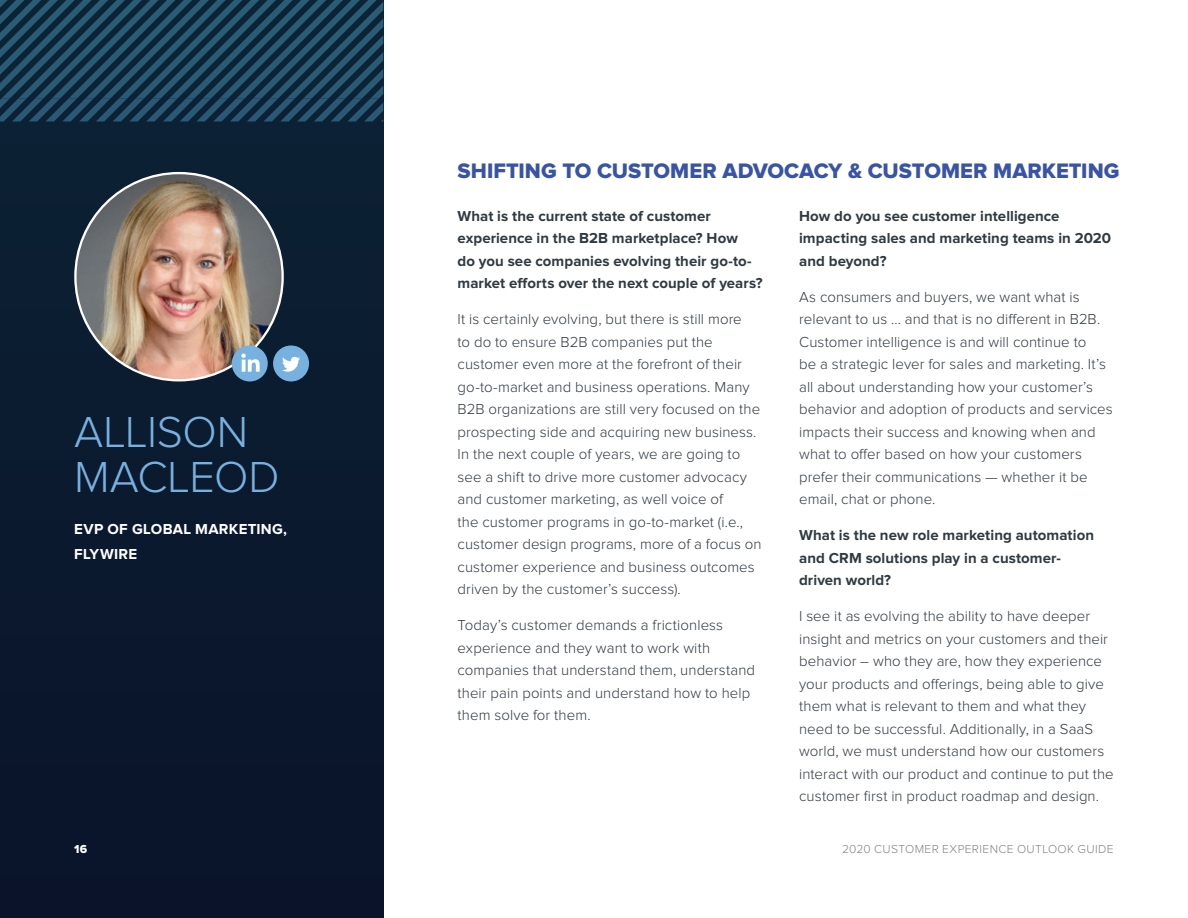
<style>
.page{position:relative;width:1188px;height:918px;background:#fff}
.page>*{position:absolute;margin:0;border:0;box-sizing:border-box;transform-origin:0 0}
.t1{font:300 45px/45px "Proxima Nova";letter-spacing:-.005em;color:#77b1e0}
.t2{font:21.75px "Proxima Nova Extrabld";color:#3954a5}
.t3{font:300 15px/22.5px "Proxima Nova";letter-spacing:.005em;color:#2f3a41}
.t4{font:700 15px/22.5px "Proxima Nova";letter-spacing:.005em;color:#2f3a41}
.t5{font:700 15px/24.8px "Proxima Nova";letter-spacing:.02em;color:#fff}
.t6{font:300 12px "Proxima Nova";letter-spacing:.03em;color:#818287}
.t7{font:12px "Proxima Nova Extrabld";color:#fff}
</style>
<div class="page">
<div style="left:0;top:0;width:383px;height:918px;background:#0b192e"></div>
<svg style="left:0;top:0;width:383px;height:122px"></svg>
<img style="left:75px;top:173px;width:208px;height:207px;border-radius:104px">
<div style="left:232px;top:345px;width:36px;height:36px;background:#77b1e0;border-radius:50%"></div>
<svg style="left:241px;top:354px;width:19px;height:18px"></svg>
<div style="left:273px;top:345px;width:36px;height:36px;background:#77b1e0;border-radius:50%"></div>
<svg style="left:282px;top:357px;width:18px;height:15px"></svg>
<h1 class="t1" style="left:74px;top:411px;width:207px">ALLISON<br>MACLEOD</h1>
<p class="t5" style="left:74px;top:517px;width:214px">EVP OF GLOBAL MARKETING,<br>FLYWIRE</p>
<h2 class="t2" style="left:458px;top:161px;width:664px">SHIFTING TO CUSTOMER ADVOCACY &amp; CUSTOMER MARKETING</h2>
<p class="t4" style="left:458px;top:205px;width:307px">What is the current state of customer experience in the B2B marketplace? How<br>do you see companies evolving their go-to&shy;market efforts over the next couple of years?</p>
<p class="t3" style="left:458px;top:308px;width:306px">It is certainly evolving, but there is still more<br>to do to ensure B2B companies put the customer even more at the forefront of their go-to-market and business operations. Many B2B organizations are still very focused on the prospecting side and acquiring new business.<br>In the next couple of years, we are going to see a shift to drive more customer advocacy and customer marketing, as well voice of<br>the customer programs in go-to-market (i.e., customer design programs, more of a focus on customer experience and business outcomes driven by the customer’s success).</p>
<p class="t3" style="left:458px;top:614px;width:299px">Today’s customer demands a frictionless experience and they want to work with companies that understand them, understand their pain points and understand how to help them solve for them.</p>
<p class="t4" style="left:799px;top:205px;width:314px">How do you see customer intelligence impacting sales and marketing teams in 2020 and beyond?</p>
<p class="t3" style="left:799px;top:286px;width:315px">As consumers and buyers, we want what is relevant to us … and that is no different in B2B.<br>Customer intelligence is and will continue to<br>be a strategic lever for sales and marketing. It’s all about understanding how your customer’s behavior and adoption of products and services impacts their success and knowing when and what to offer based on how your customers prefer their communications — whether it be email, chat or phone.</p>
<p class="t4" style="left:799px;top:524px;width:296px">What is the new role marketing automation and CRM solutions play in a customer&shy;driven world?</p>
<p class="t3" style="left:799px;top:605px;width:316px">I see it as evolving the ability to have deeper insight and metrics on your customers and their behavior – who they are, how they experience your products and offerings, being able to give them what is relevant to them and what they need to be successful. Additionally, in a SaaS world, we must understand how our customers interact with our product and continue to put the customer first in product roadmap and design.</p>
<p class="t7" style="left:74px;top:844px;width:15px">16</p>
<p class="t6" style="left:842px;top:844px;width:273px">2020 CUSTOMER EXPERIENCE OUTLOOK GUIDE</p>
</div>
